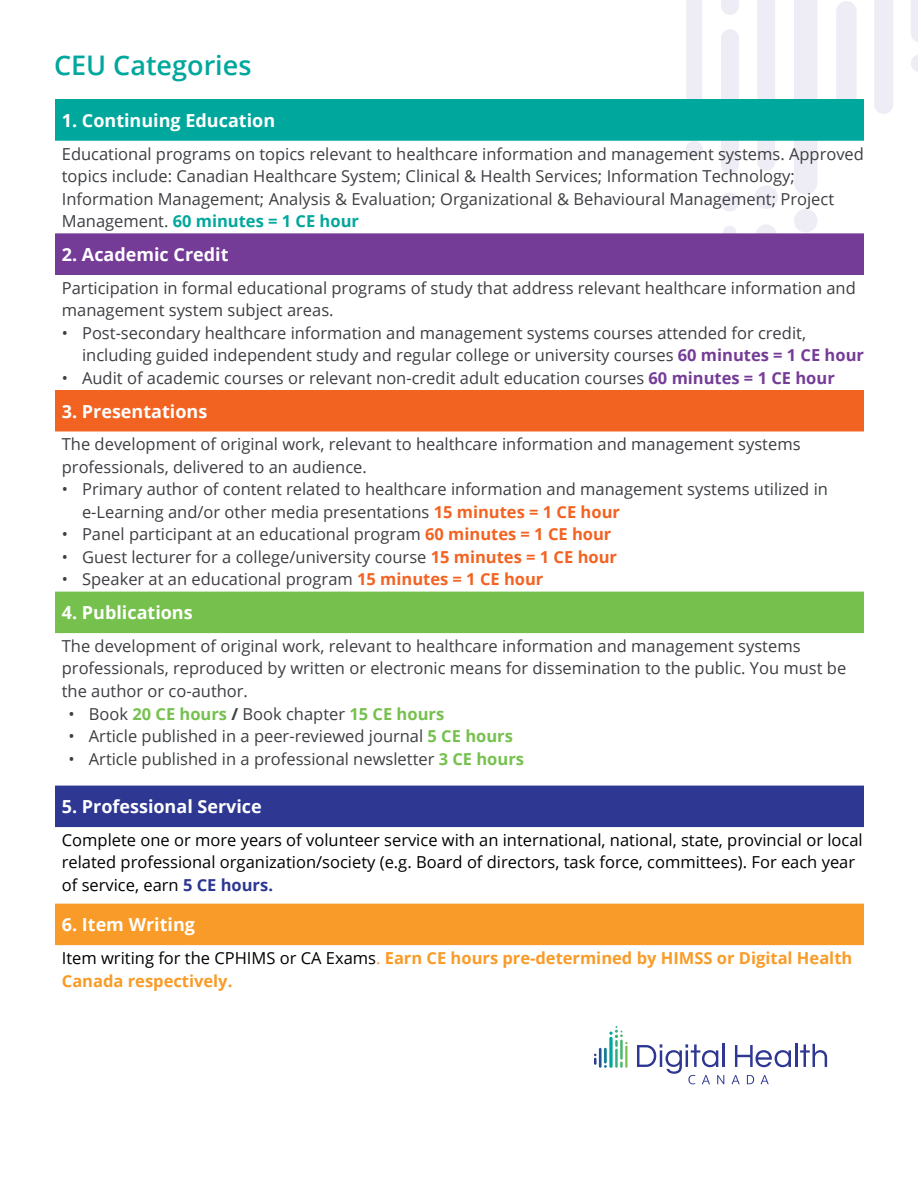
<style>
.page{position:relative;width:918px;height:1188px;background:#fff}
.page>*{position:absolute;margin:0;border:0;box-sizing:border-box;transform-origin:0 0}
.t1{font:600 27px "Open Sans";color:#00a79d}
.t2{font:700 18px "Open Sans";color:#fff}
.t3{font:16.5px/22.5px "Open Sans";color:#3c3e42}
.t4{font:16.5px/22.5px "Open Sans";color:#000}
.t5{font:700 16.5px/22.5px "Open Sans";color:#f99b28}
.t6{font:700 16.5px "Open Sans";color:#76c14e}
.s1{font-weight:700;color:#00a79d}
.s2{font-weight:700;color:#753c97}
.s3{font-weight:700;color:#f26322}
.s4{font-weight:400;color:#3c3e42}
.s5{color:#3c3e42}
.s6{font-weight:700;color:#76c14e}
.s7{font-weight:700;color:#2e3791}
.s8{font-weight:400;color:#000}
.s9{font-weight:400}
</style>
<div class="page">
<svg style="left:911px;top:0;width:7px;height:42px"></svg>
<div style="left:721px;top:29px;width:18px;height:145px;background:#eeedf6;border-radius:9px"></div>
<div style="left:757px;top:0;width:18px;height:99px;background:#eeedf6"></div>
<div style="left:757px;top:121px;width:18px;height:50px;background:#eeedf6;border-radius:9px"></div>
<svg style="left:721px;top:0;width:18px;height:15px"></svg>
<div style="left:686px;top:0;width:16px;height:99px;background:#eeedf6"></div>
<div style="left:874px;top:0;width:19px;height:114px;background:#eeedf6"></div>
<svg style="left:911px;top:55px;width:7px;height:17px"></svg>
<div style="left:794px;top:0;width:23px;height:194px;background:#eeedf6"></div>
<div style="left:836px;top:1px;width:21px;height:114px;background:#eeedf6;border-radius:10px"></div>
<div style="left:720px;top:193px;width:19px;height:19px;background:#eeedf6;border-radius:50%"></div>
<div style="left:686px;top:141px;width:17px;height:17px;background:#eeedf6;border-radius:50%"></div>
<div style="left:756px;top:224px;width:21px;height:22px;background:#eeedf6;border-radius:50%"></div>
<div style="left:723px;top:226px;width:13px;height:13px;background:#eeedf6;border-radius:50%"></div>
<div style="left:794px;top:209px;width:23px;height:23px;background:#eeedf6;border-radius:50%"></div>
<div style="left:754px;top:186px;width:24px;height:23px;background:#eeedf6;border-radius:50%"></div>
<hr style="left:620px;top:1040px;width:3px;height:20px;background:#48b66d">
<hr style="left:615px;top:1049px;width:3px;height:19px;background:#2eb17e">
<svg style="left:620px;top:1062px;width:3px;height:6px"></svg>
<hr style="left:625px;top:1046px;width:2px;height:22px;background:#76c14e">
<hr style="left:599px;top:1048px;width:3px;height:20px;background:#1f5596">
<svg style="left:594px;top:1054px;width:2px;height:11px"></svg>
<svg style="left:609px;top:1037px;width:4px;height:31px"></svg>
<hr style="left:604px;top:1048px;width:3px;height:15px;background:#167c99">
<svg style="left:609px;top:1026px;width:19px;height:21px"></svg>
<svg style="left:732px;top:1075px;width:8px;height:9px"></svg>
<svg style="left:747px;top:1075px;width:7px;height:9px"></svg>
<svg style="left:761px;top:1075px;width:8px;height:9px"></svg>
<svg style="left:637px;top:1044px;width:87px;height:40px"></svg>
<hr style="left:723px;top:1044px;width:2px;height:23px;background:#2e3791">
<svg style="left:735px;top:1045px;width:56px;height:22px"></svg>
<hr style="left:795px;top:1044px;width:2px;height:23px;background:#2e3791">
<svg style="left:800px;top:1044px;width:27px;height:23px"></svg>
<div style="left:55px;top:100px;width:809px;height:40px;background:#00a79d"></div>
<div style="left:55px;top:234px;width:809px;height:40px;background:#753c97"></div>
<div style="left:55px;top:390px;width:809px;height:41px;background:#f26322"></div>
<div style="left:55px;top:592px;width:809px;height:41px;background:#76c14e"></div>
<div style="left:55px;top:786px;width:809px;height:41px;background:#2e3791"></div>
<div style="left:55px;top:904px;width:809px;height:41px;background:#f99b28"></div>
<hr style="left:55px;top:99px;width:809px;height:1px;background:#00a79d">
<hr style="left:55px;top:140px;width:809px;height:1px;background:#00a79d">
<hr style="left:55px;top:431px;width:809px;height:1px;background:#f26322">
<hr style="left:55px;top:233px;width:809px;height:1px;background:#753c97">
<hr style="left:55px;top:274px;width:809px;height:1px;background:#753c97">
<h1 class="t1" style="left:54px;top:46px;width:199px">CEU Categories</h1>
<p class="t2" style="left:62px;top:108px;width:215px">1. Continuing Education</p>
<p class="t3" style="left:62px;top:142px;width:804px">Educational programs on topics relevant to healthcare information and management systems. Approved topics include: Canadian Healthcare System; Clinical &amp; Health Services; Information Technology; Information Management; Analysis &amp; Evaluation; Organizational &amp; Behavioural Management; Project Management. <span class="s1">60 minutes = 1 CE hour</span></p>
<p class="t2" style="left:62px;top:242px;width:168px">2. Academic Credit</p>
<p class="t3" style="left:62px;top:276px;width:796px">Participation in formal educational programs of study that address relevant healthcare information and management system subject areas.</p>
<p class="t3" style="left:82px;top:321px;width:783px;text-indent:-20px">• Post-secondary healthcare information and management systems courses attended for credit, including guided independent study and regular college or university courses <span class="s2">60 minutes = 1 CE hour</span></p>
<p class="t3" style="left:62px;top:366px;width:775px">• Audit of academic courses or relevant non-credit adult education courses <span class="s2">60 minutes = 1 CE hour</span></p>
<p class="t2" style="left:62px;top:398px;width:147px">3. Presentations</p>
<p class="t3" style="left:62px;top:433px;width:740px">The development of original work, relevant to healthcare information and management systems professionals, delivered to an audience.</p>
<p class="t3" style="left:82px;top:478px;width:747px;text-indent:-20px">• Primary author of content related to healthcare information and management systems utilized in e-Learning and/or other media presentations <span class="s3">15 minutes = 1 CE hour</span></p>
<p class="t3" style="left:62px;top:523px;width:551px">• Panel participant at an educational program <span class="s3">60 minutes = 1 CE hour</span></p>
<p class="t3" style="left:62px;top:545px;width:557px">• Guest lecturer for a college/university course <span class="s3">15 minutes = 1 CE hour</span></p>
<p class="t3" style="left:62px;top:568px;width:483px">• Speaker at an educational program <span class="s3">15 minutes = 1 CE hour</span></p>
<p class="t2" style="left:62px;top:600px;width:132px">4. Publications</p>
<p class="t3" style="left:62px;top:634px;width:786px">The development of original work, relevant to healthcare information and management systems professionals, reproduced by written or electronic means for dissemination to the public. You must be the author or co-author.</p>
<p class="t6" style="left:69px;top:702px;width:377px"><span class="s4">• Book</span> 20 CE hours <span class="s5">/</span> <span class="s4">Book chapter</span> 15 CE hours</p>
<p class="t3" style="left:69px;top:724px;width:446px">• Article published in a peer-reviewed journal <span class="s6">5 CE hours</span></p>
<p class="t3" style="left:69px;top:747px;width:457px">• Article published in a professional newsletter <span class="s6">3 CE hours</span></p>
<p class="t2" style="left:62px;top:794px;width:202px">5. Professional Service</p>
<p class="t4" style="left:62px;top:828px;width:802px">Complete one or more years of volunteer service with an international, national, state, provincial or local related professional organization/society (e.g. Board of directors, task force, committees). For each year of service, earn <span class="s7">5 CE hours.</span></p>
<p class="t2" style="left:62px;top:912px;width:135px">6. Item Writing</p>
<p class="t5" style="left:62px;top:946px;width:792px"><span class="s8">Item writing for the CPHIMS or CA Exams</span><span class="s9">.</span> Earn CE hours pre-determined by HIMSS or Digital Health<br>Canada respectively.</p>
</div>
